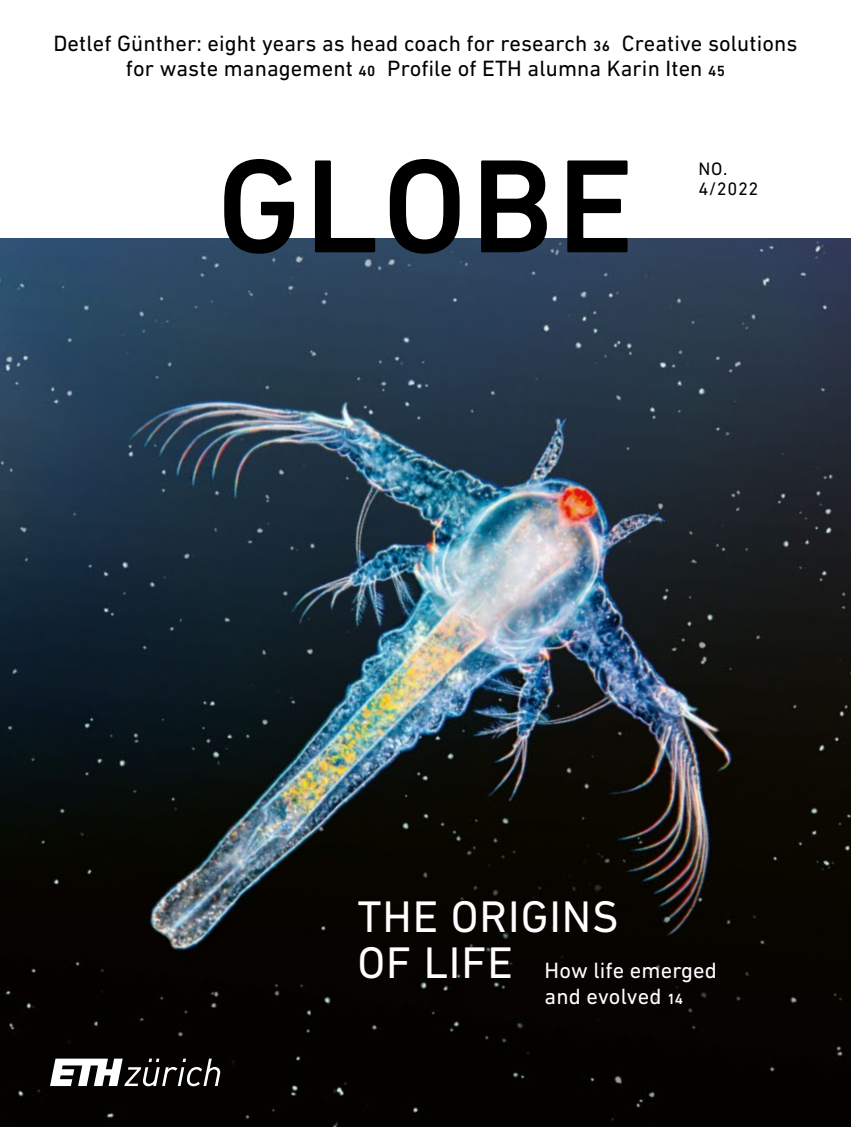
<style>
.page{position:relative;width:851px;height:1127px;background:#fff}
.page>*{position:absolute;margin:0;border:0;box-sizing:border-box;transform-origin:0 0}
.t1{font:500 135px "DIN Next LT Pro";letter-spacing:.03em;color:#000}
.t2{font:45px/46.5px "DIN Next LT Pro";letter-spacing:.02em;color:#fff}
.t3{font:22.5px "DIN Next LT Pro";letter-spacing:.005em;color:#000}
.t4{font:22.5px/25.5px "DIN Next LT Pro";letter-spacing:.005em;color:#fff}
.t5{font:18.3px/19.5px "DIN Next LT Pro";color:#000}
.s1{font-weight:500;font-size:15px}
</style>
<div class="page">
<img style="left:0;top:238px;width:850px;height:889px">
<svg style="left:50px;top:1058px;width:170px;height:28px"></svg>
<div style="left:231px;top:188px;width:51px;height:52px;background:#fff"></div>
<div style="left:396px;top:188px;width:52px;height:52px;background:#fff"></div>
<p class="t3" style="left:53px;top:30px;width:558px">Detlef Günther: eight years as head coach for research <span class="s1">36</span></p>
<p class="t3" style="left:621px;top:30px;width:177px">Creative solutions</p>
<p class="t3" style="left:126px;top:56px;width:251px">for waste management <span class="s1">40</span></p>
<p class="t3" style="left:387px;top:56px;width:339px">Profile of ETH alumna Karin Iten <span class="s1">45</span></p>
<h1 class="t1" style="left:217px;top:128px;width:419px">GLOBE</h1>
<p class="t5" style="left:698px;top:159px;width:62px">NO.<br>4/2022</p>
<h2 class="t2" style="left:357px;top:892px;width:263px">THE ORIGINS<br>OF LIFE</h2>
<p class="t4" style="left:544px;top:957px;width:174px">How life emerged and evolved <span class="s1">14</span></p>
</div>
